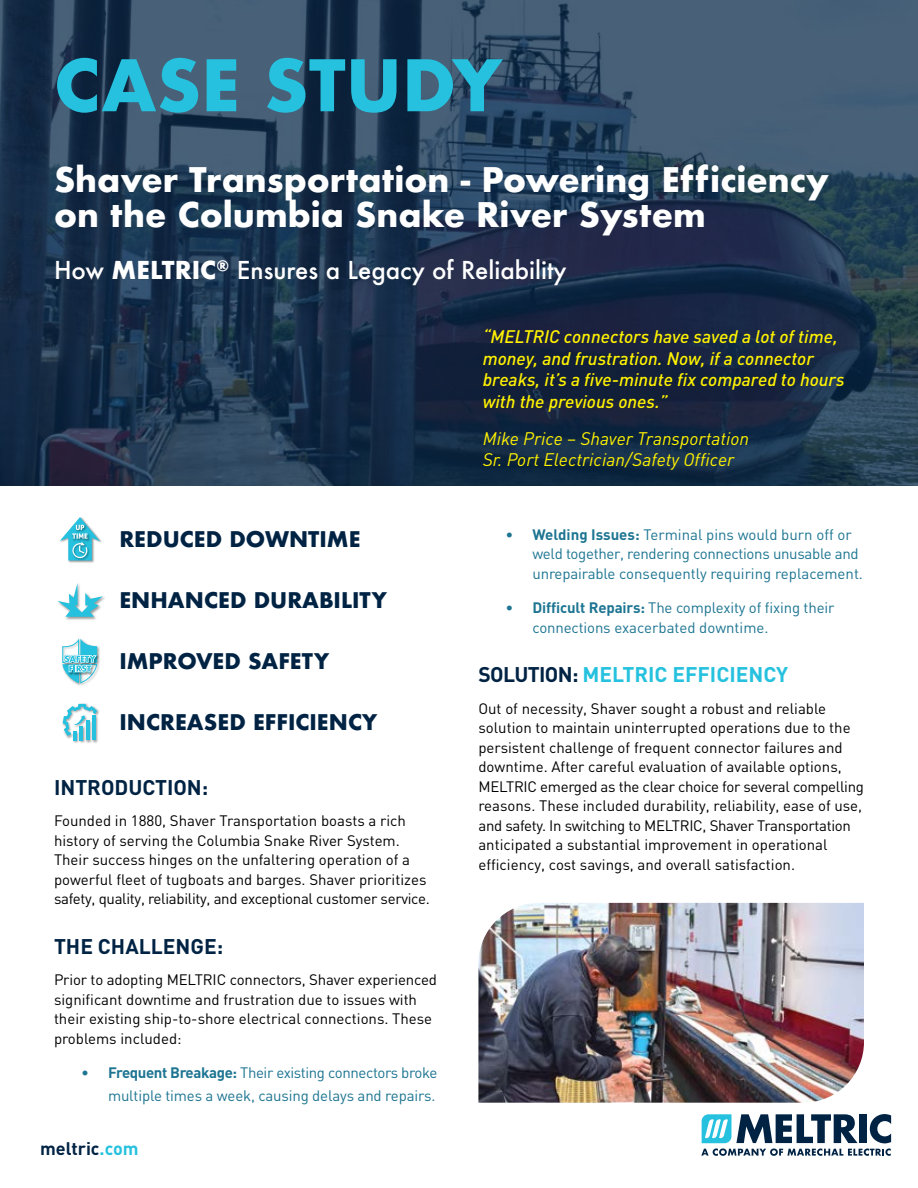
<style>
.page{position:relative;width:918px;height:1188px;background:#fff}
.page>*{position:absolute;margin:0;border:0;box-sizing:border-box;transform-origin:0 0}
.t1{font:700 69px "Futura";color:#25c1de}
.t2{font:700 33px/35.5px "Futura";color:#fff}
.t3{font:500 24px "Futura";color:#fff}
.t4{font:700 21px "Futura";color:#002344}
.t5{font:700 21px "DIN";color:#002344}
.t6{font:700 21px "DIN";color:#25c1de}
.t7{font:italic 500 18px/21.6px "DIN";color:#fff200}
.t8{font:italic 18px/21.6px "DIN";color:#fff200}
.t9{font:700 18px "DIN";color:#002344}
.t10{font:15px/19.5px "DIN";color:#000}
.t11{font:15px/19.5px "DIN";letter-spacing:-.01em;color:#1d7592}
.s1{font-weight:700}
.s2{color:#25c1de}
.s3{color:#002344}
</style>
<div class="page">
<svg style="left:0;top:0;width:918px;height:486px;background:#243a53"></svg>
<img style="left:68px;top:539px;width:34px;height:24px">
<img style="left:71px;top:560px;width:20px;height:2px">
<svg style="left:60px;top:517px;width:40px;height:43px"></svg>
<img style="left:66px;top:597px;width:39px;height:23px">
<svg style="left:58px;top:583px;width:45px;height:34px"></svg>
<img style="left:75px;top:638px;width:25px;height:48px">
<img style="left:99px;top:653px;width:1px;height:23px">
<svg style="left:62px;top:639px;width:37px;height:44px"></svg>
<img style="left:73px;top:740px;width:25px;height:3px">
<svg style="left:62px;top:703px;width:37px;height:37px"></svg>
<img style="left:478px;top:903px;width:386px;height:200px">
<svg style="left:701px;top:1114px;width:190px;height:42px"></svg>
<h1 class="t1" style="left:54px;top:35px;width:450px">CASE STUDY</h1>
<h2 class="t2" style="left:54px;top:161px;width:776px">Shaver Transportation - Powering Efficiency on the Columbia Snake River System</h2>
<h3 class="t3" style="left:54px;top:254px;width:514px">How <span class="s1">MELTRIC</span><sup>®</sup> Ensures a Legacy of Reliability</h3>
<h3 class="t4" style="left:119px;top:524px;width:243px">REDUCED DOWNTIME</h3>
<h3 class="t4" style="left:119px;top:585px;width:269px">ENHANCED DURABILITY</h3>
<h3 class="t4" style="left:119px;top:646px;width:211px">IMPROVED SAFETY</h3>
<h3 class="t4" style="left:119px;top:707px;width:260px">INCREASED EFFICIENCY</h3>
<h3 class="t5" style="left:54px;top:773px;width:156px">INTRODUCTION:</h3>
<p class="t10" style="left:54px;top:811px;width:377px">Founded in 1880, Shaver Transportation boasts a rich history of serving the Columbia Snake River System.<br>Their success hinges on the unfaltering operation of a powerful fleet of tugboats and barges. Shaver prioritizes safety, quality, reliability, and exceptional customer service.</p>
<h3 class="t5" style="left:54px;top:932px;width:171px">THE CHALLENGE:</h3>
<p class="t10" style="left:54px;top:970px;width:385px">Prior to adopting MELTRIC connectors, Shaver experienced significant downtime and frustration due to issues with their existing ship-to-shore electrical connections. These problems included:</p>
<p class="t11" style="left:81px;top:1061px;width:358px;line-height:22.5px;text-align:right">• <span class="s1">Frequent Breakage:</span> Their existing connectors broke multiple times a week, causing delays and repairs.</p>
<p class="t9" style="left:40px;top:1137px;width:100px">meltric<span class="s2">.com</span></p>
<p class="t7" style="left:483px;top:325px;width:363px">“MELTRIC connectors have saved a lot of time, money, and frustration. Now, if a connector breaks, it’s a five-minute fix compared to hours with the previous ones.”</p>
<p class="t8" style="left:483px;top:427px;width:268px">Mike Price – Shaver Transportation<br>Sr. Port Electrician/Safety Officer</p>
<p class="t11" style="left:532px;top:524px;width:332px;text-indent:-27px">• <span class="s1">Welding Issues:</span> Terminal pins would burn off or weld together, rendering connections unusable and unrepairable consequently requiring replacement.</p>
<p class="t11" style="left:532px;top:598px;width:304px;text-indent:-27px">• <span class="s1">Difficult Repairs:</span> The complexity of fixing their connections exacerbated downtime.</p>
<h3 class="t6" style="left:478px;top:661px;width:311px"><span class="s3">SOLUTION:</span> MELTRIC EFFICIENCY</h3>
<p class="t10" style="left:478px;top:698px;width:387px">Out of necessity, Shaver sought a robust and reliable solution to maintain uninterrupted operations due to the persistent challenge of frequent connector failures and downtime. After careful evaluation of available options, MELTRIC emerged as the clear choice for several compelling reasons. These included durability, reliability, ease of use, and safety. In switching to MELTRIC, Shaver Transportation anticipated a substantial improvement in operational efficiency, cost savings, and overall satisfaction.</p>
</div>
